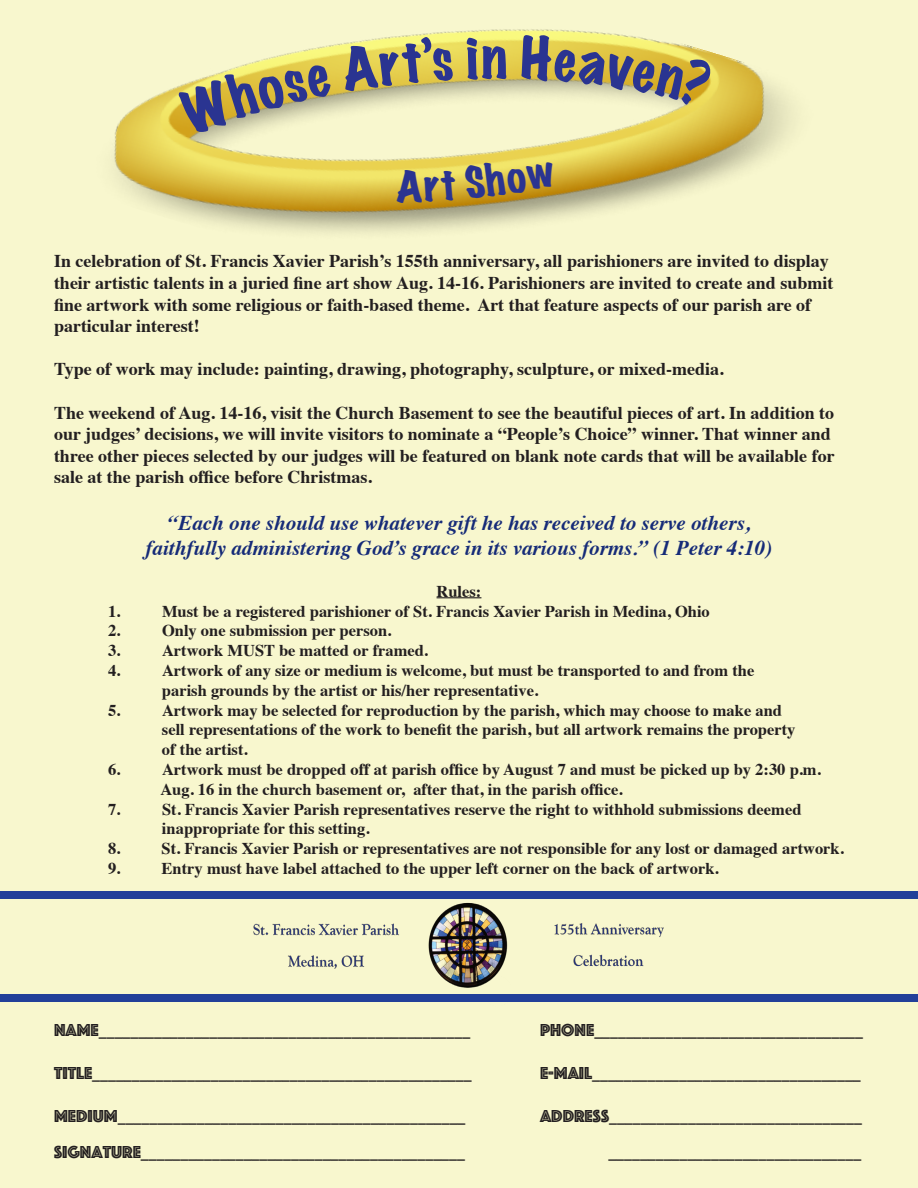
<style>
.page{position:relative;width:918px;height:1188px;background:#f8f7ce}
.page>*{position:absolute;margin:0;border:0;box-sizing:border-box;transform-origin:0 0}
.t1{font:expanded 52.8px "Marker Felt";color:#2a3491}
.t2{font:italic 700 21px/25.2px "Times";color:#162b78;text-align:center}
.t3{font:700 18px/21.6px "Times";color:#231f20}
.t4{font:18px "Phosphate Inline";color:#231f20}
.t5{font:700 16.5px/19.8px "Times";color:#231f20}
</style>
<div class="page">
<img style="left:76px;top:0;width:757px;height:392px">
<div style="left:213px;top:876px;width:499px;height:312px;background:#f8f7ce"></div>
<div style="left:0;top:892px;width:918px;height:7px;background:#223f99"></div>
<div style="left:0;top:994px;width:918px;height:8px;background:#223f99"></div>
<hr style="left:437px;top:597px;width:44px;height:1px;background:#231f20">
<svg style="left:178px;top:63px;width:155px;height:74px;background:#dfcd71"></svg>
<svg style="left:339px;top:37px;width:114px;height:55px;background:#e5d562"></svg>
<svg style="left:466px;top:37px;width:12px;height:43px"></svg>
<svg style="left:521px;top:34px;width:193px;height:75px;background:#e3d16f"></svg>
<svg style="left:396px;top:170px;width:61px;height:33px;background:#dec246"></svg>
<svg style="left:464px;top:160px;width:93px;height:39px;background:#dabc41"></svg>
<p class="t1" style="left:482px;top:16px;width:28px">n</p>
<p class="t3" style="left:54px;top:249px;width:781px">In celebration of St. Francis Xavier Parish’s 155th anniversary, all parishioners are invited to display their artistic talents in a juried fine art show Aug. 14-16. Parishioners are invited to create and submit fine artwork with some religious or faith-based theme. Art that feature aspects of our parish are of particular interest!</p>
<p class="t3" style="left:54px;top:357px;width:671px">Type of work may include: painting, drawing, photography, sculpture, or mixed-media.</p>
<p class="t3" style="left:54px;top:400px;width:782px">The weekend of Aug. 14-16, visit the Church Basement to see the beautiful pieces of art. In addition to our judges’ decisions, we will invite visitors to nominate a “People’s Choice” winner. That winner and three other pieces selected by our judges will be featured on blank note cards that will be available for sale at the parish office before Christmas.</p>
<p class="t2" style="left:146px;top:509px;width:628px">“Each one should use whatever gift he has received to serve others, faithfully administering God’s grace in its various forms.” (1 Peter 4:10)</p>
<p class="t5" style="left:437px;top:579px;width:46px">Rules:</p>
<p class="t5" style="left:108px;top:599px;width:14px">1.</p>
<p class="t5" style="left:162px;top:599px;width:549px">Must be a registered parishioner of St. Francis Xavier Parish in Medina, Ohio</p>
<p class="t5" style="left:108px;top:619px;width:14px">2.</p>
<p class="t5" style="left:162px;top:619px;width:231px">Only one submission per person.</p>
<p class="t5" style="left:108px;top:639px;width:14px">3.</p>
<p class="t5" style="left:162px;top:639px;width:268px">Artwork MUST be matted or framed.</p>
<p class="t5" style="left:108px;top:659px;width:14px">4.</p>
<p class="t5" style="left:162px;top:659px;width:594px">Artwork of any size or medium is welcome, but must be transported to and from the parish grounds by the artist or his/her representative.</p>
<p class="t5" style="left:108px;top:698px;width:14px">5.</p>
<p class="t5" style="left:162px;top:698px;width:635px">Artwork may be selected for reproduction by the parish, which may choose to make and sell representations of the work to benefit the parish, but all artwork remains the property of the artist.</p>
<p class="t5" style="left:108px;top:758px;width:14px">6.</p>
<p class="t5" style="left:160px;top:758px;width:662px">Artwork must be dropped off at parish office by August 7 and must be picked up by 2:30 p.m.<br>Aug. 16 in the church basement or, after that, in the parish office.</p>
<p class="t5" style="left:108px;top:797px;width:14px">7.</p>
<p class="t5" style="left:162px;top:797px;width:641px">St. Francis Xavier Parish representatives reserve the right to withhold submissions deemed inappropriate for this setting.</p>
<p class="t5" style="left:108px;top:837px;width:14px">8.</p>
<p class="t5" style="left:162px;top:837px;width:684px">St. Francis Xavier Parish or representatives are not responsible for any lost or damaged artwork.</p>
<p class="t5" style="left:108px;top:857px;width:14px">9.</p>
<p class="t5" style="left:162px;top:857px;width:559px">Entry must have label attached to the upper left corner on the back of artwork.</p>
<p class="t4" style="left:54px;top:1017px;width:418px">NAME_______________________________________________</p>
<p class="t4" style="left:540px;top:1017px;width:325px">PHONE__________________________________</p>
<p class="t4" style="left:54px;top:1061px;width:419px">TITLE________________________________________________</p>
<p class="t4" style="left:540px;top:1061px;width:322px">E-MAIL__________________________________</p>
<p class="t4" style="left:54px;top:1103px;width:413px">MEDIUM____________________________________________</p>
<p class="t4" style="left:540px;top:1103px;width:323px">ADDRESS________________________________</p>
<p class="t4" style="left:54px;top:1139px;width:412px">SIGNATURE_________________________________________</p>
<p class="t4" style="left:608px;top:1139px;width:254px">________________________________</p>
</div>
